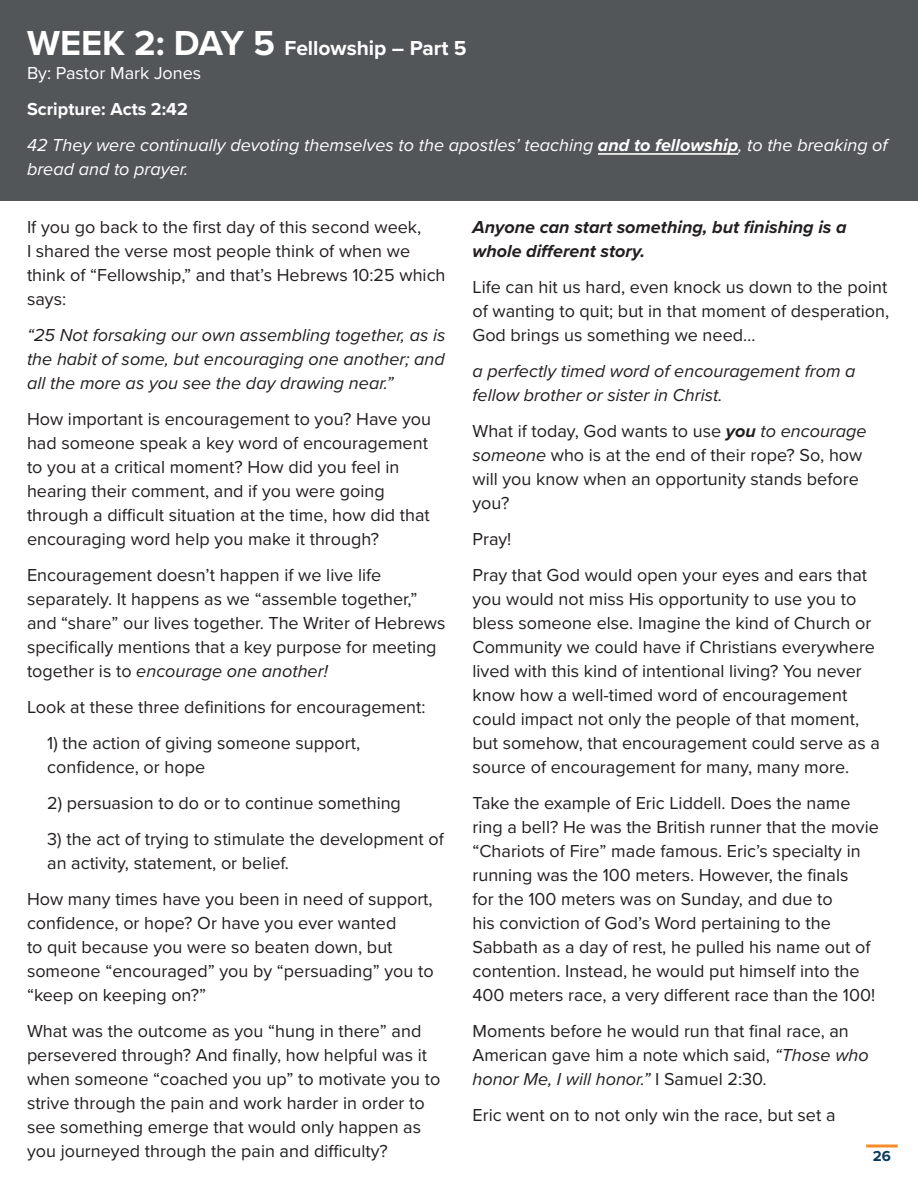
<style>
.page{position:relative;width:918px;height:1188px;background:#fff}
.page>*{position:absolute;margin:0;border:0;box-sizing:border-box;transform-origin:0 0}
.t1{font:700 21px "Proxima Nova";color:#fff}
.t2{font:18px/24px "Proxima Nova";color:#231f20}
.t3{font:italic 18px/24px "Proxima Nova";color:#231f20;text-align:justify}
.t4{font:italic 18px/36px "Proxima Nova";color:#fff}
.t5{font:italic 700 18px/24px "Proxima Nova";color:#231f20}
.t6{font:18px "Proxima Nova";color:#fff}
.t7{font:700 15px "Proxima Nova";color:#083a5c}
.s1{font-size:36px}
.s2{font-weight:700;font-style:normal}
.s3{font-weight:700}
.s4{font-style:italic}
.s5{font-weight:700;font-style:italic}
</style>
<div class="page">
<svg style="left:866px;top:1144px;width:32px;height:4px"></svg>
<div style="left:0;top:0;width:918px;height:201px;background:#525659"></div>
<hr style="left:598px;top:153px;width:140px;height:2px;background:#fff">
<p class="t1" style="left:27px;top:33px;width:441px"><span class="s1">WEEK 2: DAY 5</span> Fellowship – Part 5</p>
<p class="t6" style="left:27px;top:60px;width:176px">By: Pastor Mark Jones</p>
<p class="t4" style="left:27px;top:91px;width:862px"><span class="s2">Scripture: Acts 2:42<br></span>42 They were continually devoting themselves to the apostles’ teaching <span class="s3">and to fellowship</span>, to the breaking of</p>
<p class="t4" style="left:27px;top:151px;width:163px">bread and to prayer.</p>
<p class="t2" style="left:27px;top:215px;width:420px">If you go back to the first day of this second week,<br>I shared the verse most people think of when we think of “Fellowship,” and that’s Hebrews 10:25 which says:</p>
<p class="t3" style="left:27px;top:323px;width:420px">“25 Not forsaking our own assembling together, as is the habit of some, but encouraging one another; and all the more as you see the day drawing near.”</p>
<p class="t2" style="left:27px;top:407px;width:406px">How important is encouragement to you? Have you had someone speak a key word of encouragement to you at a critical moment? How did you feel in hearing their comment, and if you were going through a difficult situation at the time, how did that encouraging word help you make it through?</p>
<p class="t2" style="left:27px;top:563px;width:420px">Encouragement doesn’t happen if we live life separately. It happens as we “assemble together,” and “share” our lives together. The Writer of Hebrews specifically mentions that a key purpose for meeting together is to <span class="s4">encourage one another!</span></p>
<p class="t2" style="left:27px;top:695px;width:400px">Look at these three definitions for encouragement:</p>
<p class="t2" style="left:47px;top:731px;width:314px">1) the action of giving someone support, confidence, or hope</p>
<p class="t2" style="left:47px;top:791px;width:355px">2) persuasion to do or to continue something</p>
<p class="t2" style="left:47px;top:827px;width:398px">3) the act of trying to stimulate the development of an activity, statement, or belief.</p>
<p class="t2" style="left:27px;top:887px;width:408px">How many times have you been in need of support, confidence, or hope? Or have you ever wanted<br>to quit because you were so beaten down, but someone “encouraged” you by “persuading” you to “keep on keeping on?”</p>
<p class="t2" style="left:27px;top:1019px;width:415px">What was the outcome as you “hung in there” and persevered through? And finally, how helpful was it when someone “coached you up” to motivate you to strive through the pain and work harder in order to see something emerge that would only happen as you journeyed through the pain and difficulty?</p>
<p class="t5" style="left:472px;top:215px;width:376px">Anyone can start something, but finishing is a whole different story.</p>
<p class="t2" style="left:472px;top:275px;width:418px;text-align:justify">Life can hit us hard, even knock us down to the point of wanting to quit; but in that moment of desperation, God brings us something we need…</p>
<p class="t3" style="left:472px;top:358px;width:385px">a perfectly timed word of encouragement from a fellow brother or sister in Christ.</p>
<p class="t2" style="left:472px;top:418px;width:396px">What if today, God wants to use <span class="s5">you</span> <span class="s4">to encourage someone</span> who is at the end of their rope? So, how will you know when an opportunity stands before you?</p>
<p class="t2" style="left:472px;top:520px;width:396px;line-height:36px">Pray!<br>Pray that God would open your eyes and ears that</p>
<p class="t2" style="left:472px;top:586px;width:409px">you would not miss His opportunity to use you to bless someone else. Imagine the kind of Church or Community we could have if Christians everywhere lived with this kind of intentional living? You never know how a well-timed word of encouragement could impact not only the people of that moment, but somehow, that encouragement could serve as a source of encouragement for many, many more.</p>
<p class="t2" style="left:472px;top:790px;width:408px">Take the example of Eric Liddell. Does the name ring a bell? He was the British runner that the movie “Chariots of Fire” made famous. Eric’s specialty in running was the 100 meters. However, the finals<br>for the 100 meters was on Sunday, and due to<br>his conviction of God’s Word pertaining to the Sabbath as a day of rest, he pulled his name out of contention. Instead, he would put himself into the 400 meters race, a very different race than the 100!</p>
<p class="t2" style="left:472px;top:1018px;width:398px">Moments before he would run that final race, an<br>American gave him a note which said, <span class="s4">“Those who honor Me, I will honor.”</span> I Samuel 2:30.</p>
<p class="t2" style="left:472px;top:1102px;width:365px">Eric went on to not only win the race, but set a</p>
<p class="t7" style="left:873px;top:1145px;width:20px">26</p>
</div>
